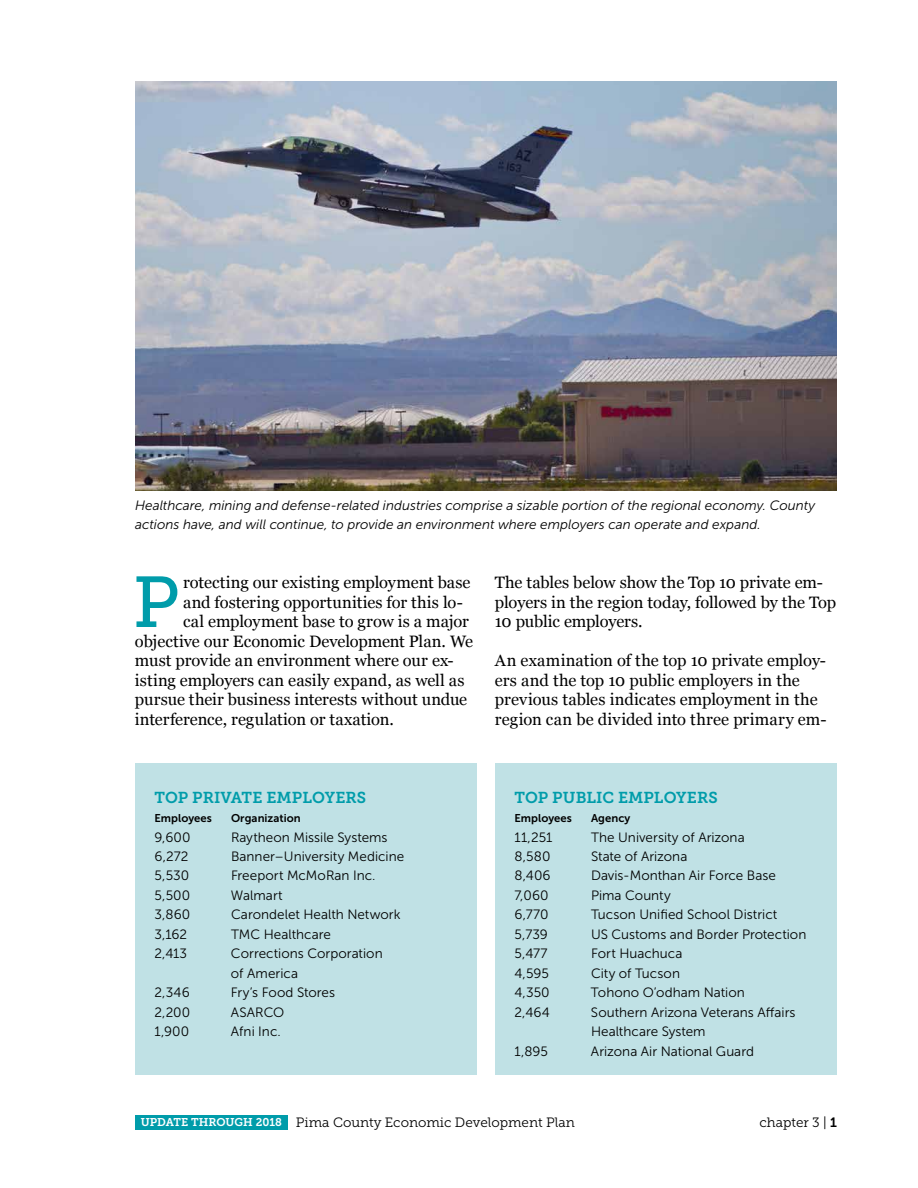
<style>
.page{position:relative;width:918px;height:1188px;background:#fff}
.page>*{position:absolute;margin:0;border:0;box-sizing:border-box;transform-origin:0 0}
.t1{font:71.7px "Museo Slab 500";color:#009caa}
.t2{font:16.5px/19.5px "Georgia";letter-spacing:-.005em;color:#000}
.t3{font:15.75px "Museo Slab 700";letter-spacing:.005em;color:#009caa}
.t4{font:13.5px/19.5px "Museo Sans 300";color:#000}
.t5{font:italic 13.5px/19.5px "Museo Sans 300";color:#000}
.t6{font:13.5px "Museo Slab 300";color:#000}
.t7{font:11.25px "Museo Sans 700";letter-spacing:.005em;color:#000}
.s1{font-family:"Museo Slab 700";font-size:11.25px;color:#fff}
.s2{font-family:"Museo Slab 700"}
</style>
<div class="page">
<div style="left:135px;top:1115px;width:153px;height:15px;background:#009caa"></div>
<div style="left:135px;top:764px;width:342px;height:312px;background:#c0e1e5"></div>
<div style="left:495px;top:764px;width:342px;height:312px;background:#c0e1e5"></div>
<img style="left:135px;top:81px;width:702px;height:409px">
<p class="t5" style="left:135px;top:496px;width:682px">Healthcare, mining and defense-related industries comprise a sizable portion of the regional economy. County actions have, and will continue, to provide an environment where employers can operate and expand.</p>
<h1 class="t1" style="left:133px;top:562px;width:48px">P</h1>
<p class="t2" style="left:183px;top:572px;width:289px">rotecting our existing employment base</p>
<p class="t2" style="left:183px;top:591px;width:281px">and fostering opportunities for this lo-</p>
<p class="t2" style="left:183px;top:611px;width:287px">cal employment base to grow is a major</p>
<p class="t2" style="left:135px;top:630px;width:340px">objective our Economic Development Plan. We</p>
<p class="t2" style="left:135px;top:650px;width:320px">must provide an environment where our ex-</p>
<p class="t2" style="left:135px;top:669px;width:331px">isting employers can easily expand, as well as</p>
<p class="t2" style="left:135px;top:689px;width:334px">pursue their business interests without undue</p>
<p class="t2" style="left:135px;top:708px;width:261px">interference, regulation or taxation.</p>
<p class="t2" style="left:495px;top:572px;width:343px">The tables below show the Top 10 private em&shy;ployers in the region today, followed by the Top<br>10 public employers.</p>
<p class="t2" style="left:495px;top:650px;width:333px">An examination of the top 10 private employ&shy;ers and the top 10 public employers in the previous tables indicates employment in the region can be divided into three primary em-</p>
<p class="t3" style="left:154px;top:788px;width:213px">TOP PRIVATE EMPLOYERS</p>
<p class="t7" style="left:154px;top:812px;width:59px">Employees</p>
<p class="t7" style="left:231px;top:812px;width:71px">Organization</p>
<p class="t4" style="left:154px;top:827px;width:37px">9,600</p>
<p class="t4" style="left:231px;top:827px;width:158px">Raytheon Missile Systems</p>
<p class="t4" style="left:154px;top:847px;width:36px">6,272</p>
<p class="t4" style="left:231px;top:847px;width:175px">Banner–University Medicine</p>
<p class="t4" style="left:154px;top:866px;width:36px">5,530</p>
<p class="t4" style="left:231px;top:866px;width:146px">Freeport McMoRan Inc.</p>
<p class="t4" style="left:154px;top:886px;width:37px">5,500</p>
<p class="t4" style="left:231px;top:886px;width:53px">Walmart</p>
<p class="t4" style="left:154px;top:905px;width:37px">3,860</p>
<p class="t4" style="left:231px;top:905px;width:171px">Carondelet Health Network</p>
<p class="t4" style="left:154px;top:925px;width:34px">3,162</p>
<p class="t4" style="left:231px;top:925px;width:101px">TMC Healthcare</p>
<p class="t4" style="left:154px;top:944px;width:34px">2,413</p>
<p class="t4" style="left:231px;top:944px;width:153px">Corrections Corporation of America</p>
<p class="t4" style="left:154px;top:983px;width:37px">2,346</p>
<p class="t4" style="left:231px;top:983px;width:106px">Fry’s Food Stores</p>
<p class="t4" style="left:154px;top:1003px;width:37px">2,200</p>
<p class="t4" style="left:231px;top:1003px;width:55px">ASARCO</p>
<p class="t4" style="left:154px;top:1022px;width:36px">1,900</p>
<p class="t4" style="left:231px;top:1022px;width:51px">Afni Inc.</p>
<p class="t3" style="left:514px;top:788px;width:205px">TOP PUBLIC EMPLOYERS</p>
<p class="t7" style="left:514px;top:812px;width:59px">Employees</p>
<p class="t7" style="left:591px;top:812px;width:41px">Agency</p>
<p class="t4" style="left:514px;top:827px;width:39px">11,251</p>
<p class="t4" style="left:591px;top:827px;width:155px">The University of Arizona</p>
<p class="t4" style="left:514px;top:847px;width:38px">8,580</p>
<p class="t4" style="left:591px;top:847px;width:98px">State of Arizona</p>
<p class="t4" style="left:514px;top:866px;width:38px">8,406</p>
<p class="t4" style="left:591px;top:866px;width:186px">Davis-Monthan Air Force Base</p>
<p class="t4" style="left:514px;top:886px;width:36px">7,060</p>
<p class="t4" style="left:591px;top:886px;width:81px">Pima County</p>
<p class="t4" style="left:514px;top:905px;width:36px">6,770</p>
<p class="t4" style="left:591px;top:905px;width:188px">Tucson Unified School District</p>
<p class="t4" style="left:514px;top:925px;width:35px">5,739</p>
<p class="t4" style="left:591px;top:925px;width:217px">US Customs and Border Protection</p>
<p class="t4" style="left:514px;top:944px;width:34px">5,477</p>
<p class="t4" style="left:591px;top:944px;width:93px">Fort Huachuca</p>
<p class="t4" style="left:514px;top:964px;width:36px">4,595</p>
<p class="t4" style="left:591px;top:964px;width:91px">City of Tucson</p>
<p class="t4" style="left:514px;top:983px;width:37px">4,350</p>
<p class="t4" style="left:591px;top:983px;width:155px">Tohono O’odham Nation</p>
<p class="t4" style="left:514px;top:1003px;width:37px">2,464</p>
<p class="t4" style="left:591px;top:1003px;width:206px">Southern Arizona Veterans Affairs<br>Healthcare System</p>
<p class="t4" style="left:514px;top:1042px;width:35px">1,895</p>
<p class="t4" style="left:591px;top:1042px;width:165px">Arizona Air National Guard</p>
<p class="t6" style="left:141px;top:1115px;width:436px"><span class="s1">UPDATE THROUGH 2018</span> Pima County Economic Development Plan</p>
<p class="t6" style="left:759px;top:1115px;width:79px">chapter 3 | <span class="s2">1</span></p>
</div>
